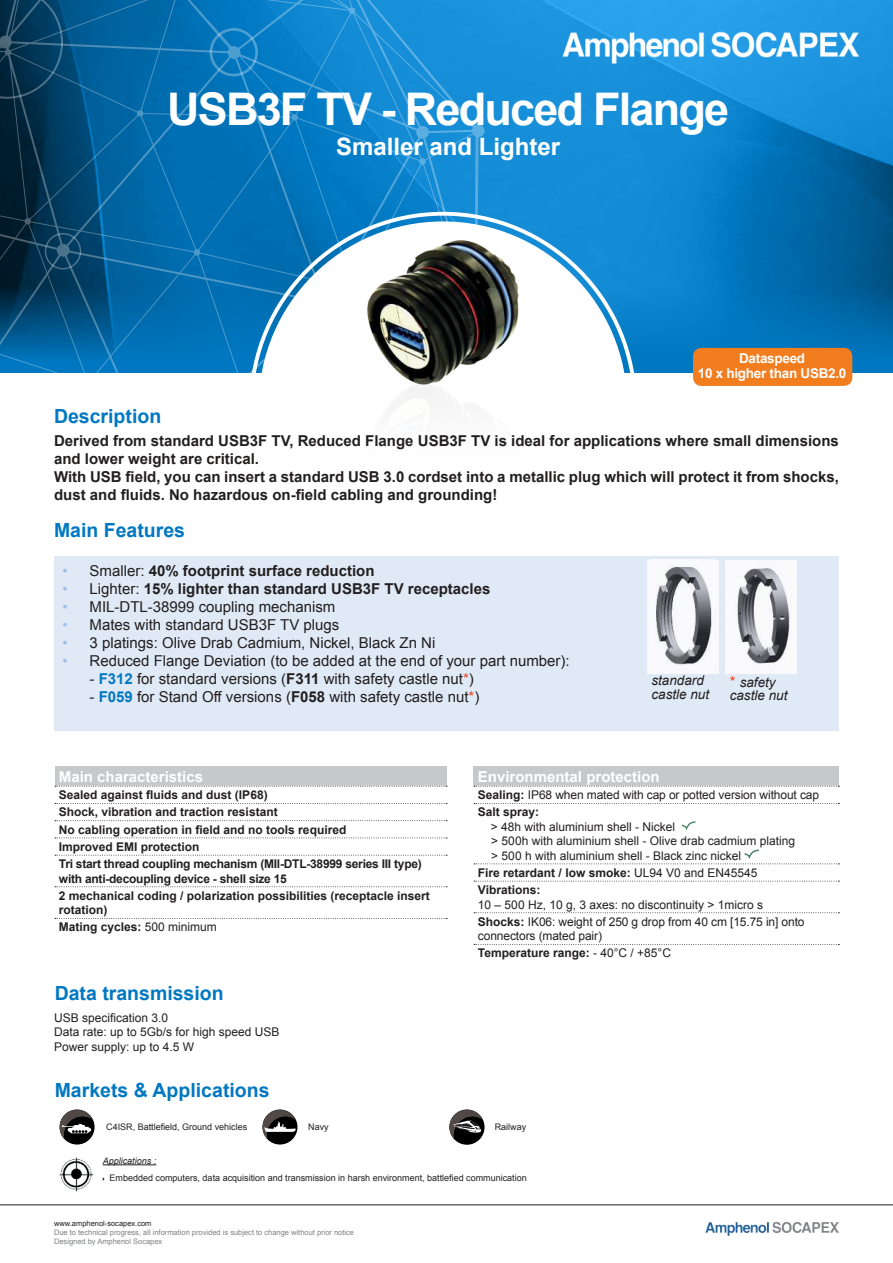
<style>
.page{position:relative;width:893px;height:1263px;background:#fff}
.page>*{position:absolute;margin:0;border:0;box-sizing:border-box;transform-origin:0 0}
.t1{font:700 45px "Arial";letter-spacing:-.04em;color:#fff}
.t2{font:700 24px "Arial";color:#fff}
.t3{font:700 19.5px "Arial";color:#0078c1}
.t4{font:700 15px/18px "Arial";color:#221f1f}
.t5{font:15px "Arial";color:#221f1f}
.t6{font:700 15px "Arial";color:#fff}
.t7{font:italic 13.5px/13.5px "Arial";color:#221f1f}
.t8{font:700 13.5px/15px "Arial";letter-spacing:-.02em;color:#fff;text-align:center}
.t9{font:12px/14.4px "Arial";color:#221f1f}
.t10{font:700 12px/17.2px "Arial";color:#221f1f}
.t11{font:9px "Arial";color:#221f1f}
.t12{font:italic 9px "Arial";color:#221f1f}
.t13{font:7.5px/9px "Arial";color:#808284}
.t14{font:7.5px "Arial";color:#221f1f}
.s1{font-weight:400;color:#a0c1e5}
.s2{font-weight:400}
.s3{color:#a0c1e5}
.s4{font-weight:700;color:#0078c1}
.s5{font-weight:700}
.s6{color:#ec4522}
.s7{font-style:normal;font-size:15px;color:#ec4522}
</style>
<div class="page">
<img style="left:705px;top:1221px;width:134px;height:15px">
<img style="left:481px;top:0;width:412px;height:372px">
<svg style="left:472px;top:124px;width:13px;height:13px"></svg>
<svg style="left:0;top:0;width:481px;height:372px;background:#0c6eaa"></svg>
<div style="left:263px;top:225px;width:360px;height:361px;background:#fff;border-radius:50%"></div>
<hr style="left:0;top:1204px;width:893px;height:1px;background:#221f1f">
<div style="left:54px;top:556px;width:785px;height:174px;background:#e0e9f6"></div>
<div style="left:60px;top:1109px;width:35px;height:35px;background:#000;border-radius:50%"></div>
<img style="left:60px;top:1109px;width:33px;height:30px">
<svg style="left:62px;top:1123px;width:29px;height:10px"></svg>
<div style="left:262px;top:1109px;width:35px;height:35px;background:#000;border-radius:50%"></div>
<img style="left:262px;top:1109px;width:34px;height:30px">
<svg style="left:264px;top:1121px;width:32px;height:11px"></svg>
<div style="left:647px;top:560px;width:71px;height:113px;background:#f9f9fb"></div>
<img style="left:655px;top:566px;width:57px;height:99px">
<img style="left:60px;top:1157px;width:34px;height:35px">
<hr style="left:103px;top:1164px;width:53px;height:1px;background:#221f1f">
<div style="left:725px;top:560px;width:72px;height:113px;background:#f9f9fb"></div>
<img style="left:737px;top:568px;width:53px;height:96px">
<svg style="left:449px;top:1109px;width:36px;height:36px"></svg>
<img style="left:449px;top:1109px;width:34px;height:30px">
<svg style="left:453px;top:1120px;width:28px;height:13px"></svg>
<div style="left:55px;top:767px;width:391px;height:19px;background:#c6c8ca"></div>
<svg style="left:55px;top:918px;width:392px;height:1px"></svg>
<svg style="left:55px;top:786px;width:392px;height:1px"></svg>
<svg style="left:55px;top:803px;width:392px;height:1px"></svg>
<svg style="left:55px;top:820px;width:392px;height:1px"></svg>
<svg style="left:55px;top:837px;width:392px;height:1px"></svg>
<svg style="left:55px;top:855px;width:392px;height:1px"></svg>
<svg style="left:55px;top:886px;width:392px;height:1px"></svg>
<div style="left:474px;top:767px;width:365px;height:19px;background:#c6c8ca"></div>
<svg style="left:474px;top:786px;width:365px;height:1px"></svg>
<svg style="left:474px;top:803px;width:365px;height:1px"></svg>
<svg style="left:474px;top:881px;width:365px;height:1px"></svg>
<svg style="left:474px;top:912px;width:365px;height:1px"></svg>
<svg style="left:474px;top:944px;width:365px;height:1px"></svg>
<svg style="left:681px;top:821px;width:15px;height:7px"></svg>
<svg style="left:474px;top:849px;width:365px;height:16px"></svg>
<div style="left:693px;top:348px;width:159px;height:38px;background:#f27d1f;border-radius:9px"></div>
<img style="left:360px;top:236px;width:164px;height:142px">
<img style="left:396px;top:378px;width:62px;height:25px">
<h1 class="t1" style="left:167px;top:92px;width:563px">USB3F TV - Reduced Flange</h1>
<h2 class="t2" style="left:336px;top:137px;width:226px">Smaller and Lighter</h2>
<h3 class="t3" style="left:54px;top:408px;width:109px">Description</h3>
<p class="t8" style="left:698px;top:352px;width:150px">Dataspeed<br>10 x higher than USB2.0</p>
<p class="t4" style="left:54px;top:433px;width:786px">Derived from standard USB3F TV, Reduced Flange USB3F TV is ideal for applications where small dimensions and lower weight are critical.<br>With USB 昀椀eld, you can insert a standard USB 3.0 cordset into a metallic plug which will protect it from shocks, dust and 昀氀uids. No hazardous on-昀椀eld cabling and grounding!</p>
<h3 class="t3" style="left:54px;top:522px;width:133px">Main Features</h3>
<p class="t4" style="left:63px;top:561px;width:314px"><span class="s1">•</span> <span class="s2">Smaller:</span> 40% footprint surface reduction</p>
<p class="t4" style="left:63px;top:579px;width:429px"><span class="s1">•</span> <span class="s2">Lighter:</span> 15% lighter than standard USB3F TV receptacles</p>
<p class="t5" style="left:63px;top:600px;width:274px"><span class="s3">•</span> MIL-DTL-38999 coupling mechanism</p>
<p class="t5" style="left:63px;top:618px;width:278px"><span class="s3">•</span> Mates with standard USB3F TV plugs</p>
<p class="t5" style="left:63px;top:636px;width:374px"><span class="s3">•</span> 3 platings: Olive Drab Cadmium, Nickel, Black Zn Ni</p>
<p class="t5" style="left:63px;top:654px;width:509px"><span class="s3">•</span> Reduced Flange Deviation (to be added at the end of your part number):</p>
<p class="t5" style="left:90px;top:672px;width:386px">- <span class="s4">F312</span> for standard versions (<span class="s5">F311</span> with safety castle nut<span class="s6">*</span>)</p>
<p class="t5" style="left:90px;top:690px;width:391px">- <span class="s4">F059</span> for Stand Off versions (<span class="s5">F058</span> with safety castle nut<span class="s6">*</span>)</p>
<p class="t7" style="left:651px;top:675px;width:59px">standard castle nut</p>
<p class="t7" style="left:730px;top:676px;width:59px"><span class="s7">*</span> safety castle nut</p>
<p class="t6" style="left:59px;top:771px;width:146px">Main characteristics</p>
<p class="t10" style="left:59px;top:786px;width:364px">Sealed against 昀氀uids and dust (IP68)<br>Shock, vibration and traction resistant<br>No cabling operation in 昀椀eld and no tools required<br>Improved EMI protection<br>Tri start thread coupling mechanism (MIl-DTL-38999 series III type)</p>
<p class="t10" style="left:59px;top:870px;width:372px">with anti-decoupling device - shell size 15<br>2 mechanical coding / polarization possibilities (receptacle insert</p>
<p class="t10" style="left:59px;top:901px;width:160px">rotation)<br>Mating cycles: <span class="s2">500 minimum</span></p>
<h3 class="t3" style="left:55px;top:986px;width:171px">Data transmission</h3>
<p class="t9" style="left:54px;top:1010px;width:227px">USB speci昀椀cation 3.0<br>Data rate: up to 5Gb/s for high speed USB<br>Power supply: up to 4.5 W</p>
<h3 class="t3" style="left:55px;top:1076px;width:216px">Markets &amp; Applications</h3>
<p class="t6" style="left:478px;top:766px;width:183px">Environmental protection</p>
<p class="t9" style="left:478px;top:787px;width:343px;line-height:17.2px"><span class="s5">Sealing:</span> IP68 when mated with cap or potted version without cap<br><span class="s5">Salt spray:</span></p>
<p class="t9" style="left:491px;top:820px;width:306px">&gt; 48h with aluminium shell - Nickel<br>&gt; 500h with aluminium shell - Olive drab cadmium plating &gt; 500 h with aluminium shell - Black zinc nickel</p>
<p class="t10" style="left:478px;top:864px;width:281px">Fire retardant / low smoke: <span class="s2">UL94 V0 and EN45545<br></span>Vibrations:</p>
<p class="t9" style="left:478px;top:897px;width:328px;line-height:17.2px">10 – 500 Hz, 10 g, 3 axes: no discontinuity &gt; 1micro s<br><span class="s5">Shocks:</span> IK06: weight of 250 g drop from 40 cm [15.75 in] onto</p>
<p class="t9" style="left:478px;top:928px;width:195px;line-height:17.2px">connectors (mated pair)<br><span class="s5">Temperature range:</span> - 40°C / +85°C</p>
<p class="t11" style="left:106px;top:1121px;width:143px">C4ISR, Battle昀椀eld, Ground vehicles</p>
<p class="t11" style="left:308px;top:1124px;width:22px">Navy</p>
<p class="t11" style="left:495px;top:1124px;width:33px">Railway</p>
<p class="t12" style="left:103px;top:1157px;width:55px">Applications :</p>
<p class="t11" style="left:110px;top:1171px;width:419px">Embedded computers, data acquisition and transmission in harsh environment, battle昀椀ed communication</p>
<p class="t14" style="left:54px;top:1220px;width:99px">www.amphenol-socapex.com</p>
<p class="t13" style="left:54px;top:1228px;width:302px">Due to technical progress, all information provided is subject to change without prior notice<br>Designed by Amphenol Socapex</p>
</div>
